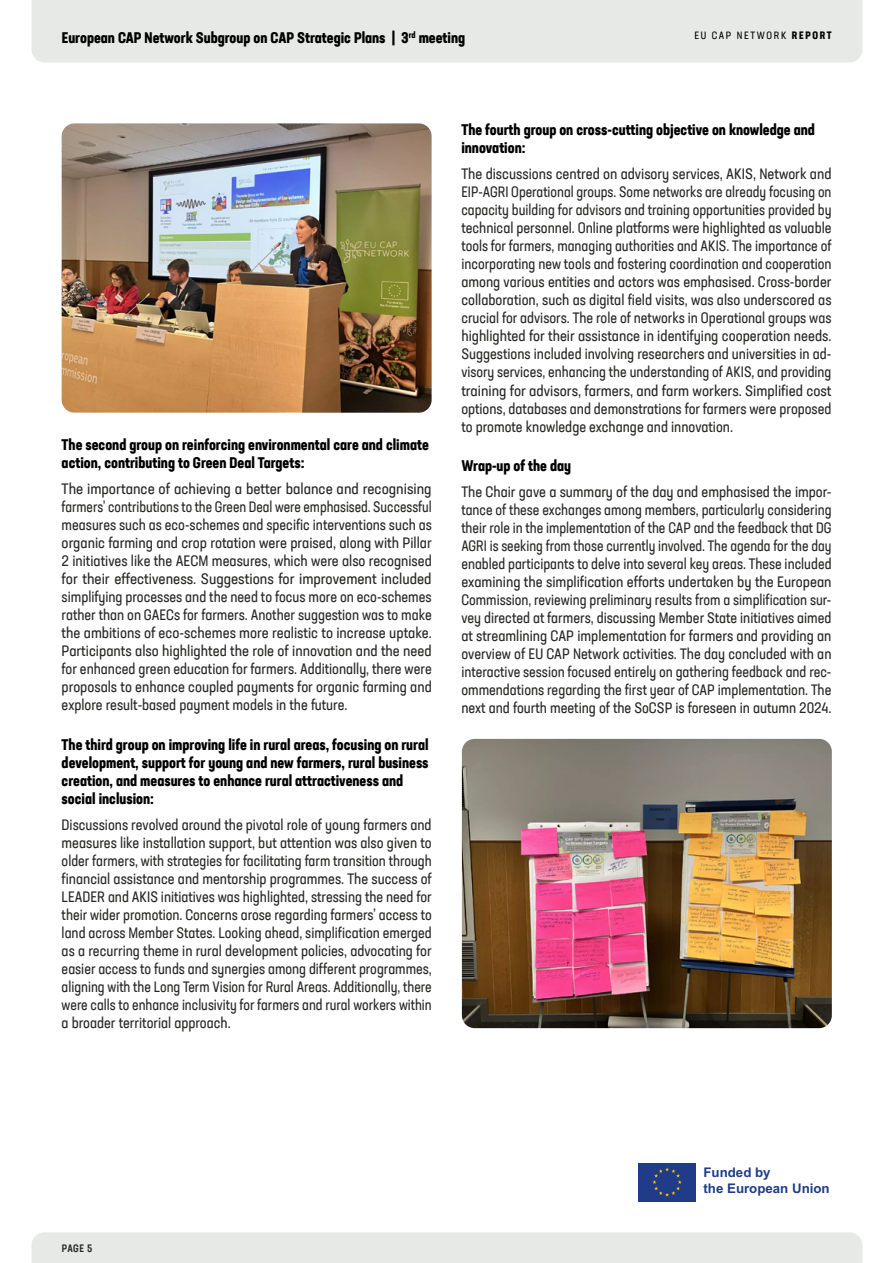
<style>
.page{position:relative;width:893px;height:1263px;background:#fff}
.page>*{position:absolute;margin:0;border:0;box-sizing:border-box;transform-origin:0 0}
.t1{font:condensed 15px/18px "Neusa Next Std";color:#282827;text-align:justify}
.t2{font:condensed 15px/18px "Neusa Next Std";color:#282827;text-align:justify;scale:1.05 1}
.t3{font:700 condensed 15px/18px "Neusa Next Std";color:#000}
.t4{font:700 13.35px/15.9px "Arial";color:#203c89}
.t5{font:condensed 10.5px "Neusa Next Std";letter-spacing:.16em;color:#000}
.t6{font:500 condensed 10.5px "Neusa Next Std";color:#282827}
.s1{font-weight:700}
</style>
<div class="page">
<div style="left:32px;top:1232px;width:830px;height:31px;background:#e6e9e5"></div>
<div style="left:32px;top:0;width:830px;height:62px;background:#e6e9e5"></div>
<svg style="left:638px;top:1201px;width:58px;height:1px"></svg>
<div style="left:638px;top:1163px;width:58px;height:38px;background:#203c89"></div>
<svg style="left:652px;top:1167px;width:30px;height:29px"></svg>
<img style="left:62px;top:123px;width:370px;height:290px">
<img style="left:462px;top:739px;width:370px;height:289px">
<p class="t3" style="left:62px;top:29px;width:405px">European CAP Network Subgroup on CAP Strategic Plans | 3<sup>rd</sup> meeting</p>
<p class="t5" style="left:694px;top:29px;width:139px">EU CAP NETWORK <span class="s1">REPORT</span></p>
<p class="t3" style="left:62px;top:435px;width:369px">The second group on reinforcing environmental care and climate action, contributing to Green Deal Targets:</p>
<p class="t2" style="left:62px;top:480px;width:354px">The importance of achieving a better balance and recognising farmers’ contributions to the Green Deal were emphasised. Successful measures such as eco-schemes and specific interventions such as organic farming and crop rotation were praised, along with Pillar 2 initiatives like the AECM measures, which were also recognised for their effectiveness. Suggestions for improvement included simplifying processes and the need to focus more on eco-schemes rather than on GAECs for farmers. Another suggestion was to make the ambitions of eco-schemes more realistic to increase uptake.<br>Participants also highlighted the role of innovation and the need for enhanced green education for farmers. Additionally, there were proposals to enhance coupled payments for organic farming and explore result-based payment models in the future.</p>
<p class="t3" style="left:62px;top:735px;width:368px">The third group on improving life in rural areas, focusing on rural development, support for young and new farmers, rural business creation, and measures to enhance rural attractiveness and social inclusion:</p>
<p class="t1" style="left:62px;top:816px;width:372px">Discussions revolved around the pivotal role of young farmers and measures like installation support, but attention was also given to older farmers, with strategies for facilitating farm transition through financial assistance and mentorship programmes. The success of LEADER and AKIS initiatives was highlighted, stressing the need for their wider promotion. Concerns arose regarding farmers’ access to land across Member States. Looking ahead, simplification emerged as a recurring theme in rural development policies, advocating for easier access to funds and synergies among different programmes, aligning with the Long Term Vision for Rural Areas. Additionally, there were calls to enhance inclusivity for farmers and rural workers within a broader territorial approach.</p>
<p class="t3" style="left:461px;top:120px;width:355px">The fourth group on cross-cutting objective on knowledge and innovation:</p>
<p class="t1" style="left:461px;top:165px;width:372px">The discussions centred on advisory services, AKIS, Network and EIP-AGRI Operational groups. Some networks are already focusing on capacity building for advisors and training opportunities provided by technical personnel. Online platforms were highlighted as valuable tools for farmers, managing authorities and AKIS. The importance of incorporating new tools and fostering coordination and cooperation among various entities and actors was emphasised. Cross-border collaboration, such as digital field visits, was also underscored as crucial for advisors. The role of networks in Operational groups was highlighted for their assistance in identifying cooperation needs.<br>Suggestions included involving researchers and universities in ad&shy;visory services, enhancing the understanding of AKIS, and providing training for advisors, farmers, and farm workers. Simplified cost options, databases and demonstrations for farmers were proposed to promote knowledge exchange and innovation.</p>
<p class="t3" style="left:461px;top:456px;width:111px">Wrap-up of the day</p>
<p class="t1" style="left:461px;top:483px;width:372px">The Chair gave a summary of the day and emphasised the impor&shy;tance of these exchanges among members, particularly considering their role in the implementation of the CAP and the feedback that DG AGRI is seeking from those currently involved. The agenda for the day enabled participants to delve into several key areas. These included examining the simplification efforts undertaken by the European Commission, reviewing preliminary results from a simplification sur&shy;vey directed at farmers, discussing Member State initiatives aimed at streamlining CAP implementation for farmers and providing an overview of EU CAP Network activities. The day concluded with an interactive session focused entirely on gathering feedback and rec&shy;ommendations regarding the first year of CAP implementation. The next and fourth meeting of the SoCSP is foreseen in autumn 2024.</p>
<p class="t6" style="left:62px;top:1242px;width:32px">PAGE 5</p>
<p class="t4" style="left:703px;top:1165px;width:128px">Funded by<br>the European Union</p>
</div>
